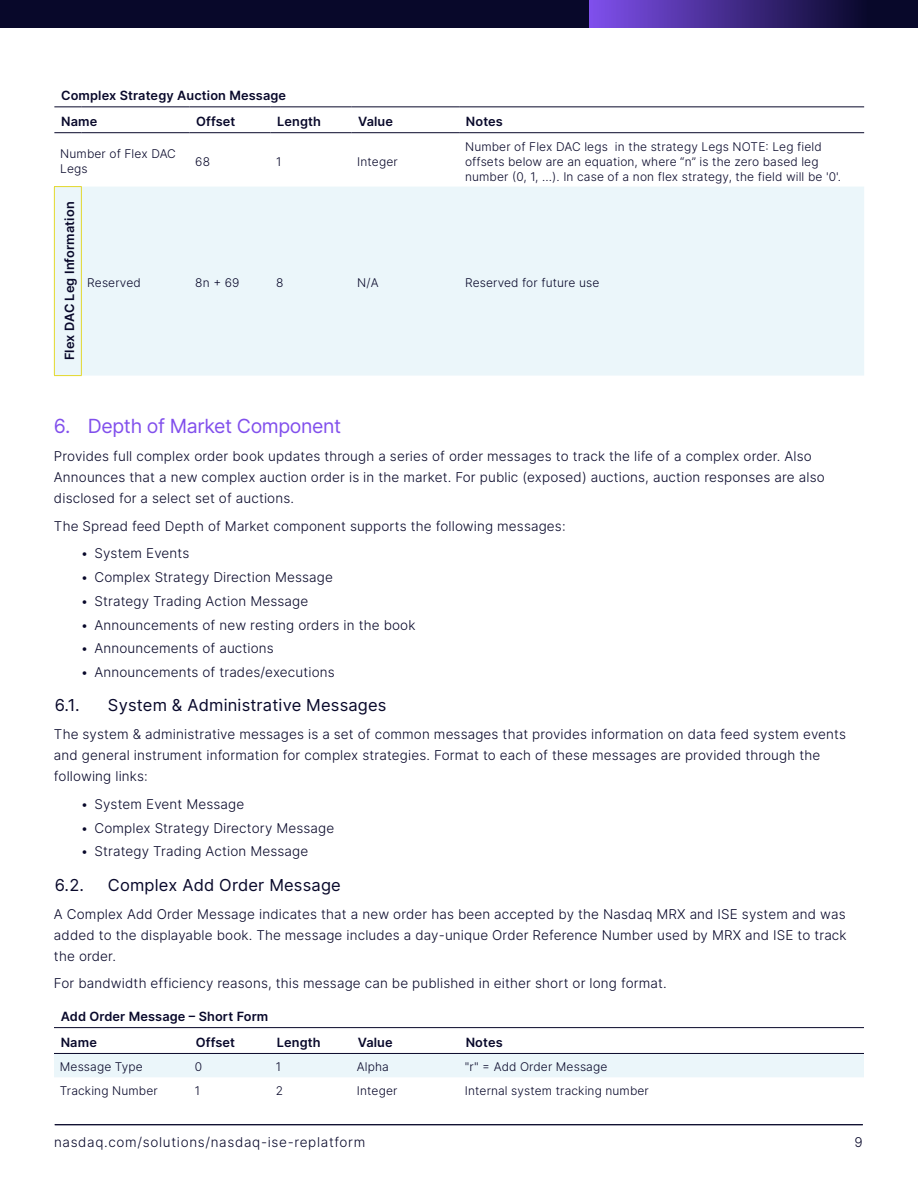
<style>
.page{position:relative;width:918px;height:1188px;background:#fff}
.page>*{position:absolute;margin:0;border:0;box-sizing:border-box;transform-origin:0 0}
.t1{font:19.5px "Inter";letter-spacing:-.02em;color:#814fec}
.t2{font:16.5px "Inter";letter-spacing:.01em;color:#08082a}
.t3{font:300 13.5px/21px "Inter";letter-spacing:.01em;color:#08082a}
.t4{font:300 13.5px "Inter";letter-spacing:.05em;color:#08082a}
.t5{font:600 12.75px/25.8px "Inter";letter-spacing:.01em;color:#08082a}
.t6{font:300 12px/15px "Inter";letter-spacing:.01em;color:#08082a}
</style>
<div class="page">
<hr style="left:55px;top:1124px;width:808px;height:1px;background:#08082a">
<div style="left:0;top:0;width:918px;height:28px;background:#08082a"></div>
<svg style="left:589px;top:0;width:265px;height:28px;background:#472d90"></svg>
<div style="left:55px;top:187px;width:809px;height:189px;background:#ebf6fa"></div>
<svg style="left:54px;top:106px;width:27px;height:1px"></svg>
<hr style="left:81px;top:106px;width:108px;height:1px;background:#08082a">
<hr style="left:189px;top:106px;width:81px;height:1px;background:#08082a">
<hr style="left:270px;top:106px;width:81px;height:1px;background:#08082a">
<hr style="left:351px;top:106px;width:108px;height:1px;background:#08082a">
<hr style="left:459px;top:106px;width:405px;height:1px;background:#08082a">
<svg style="left:54px;top:132px;width:27px;height:1px"></svg>
<hr style="left:81px;top:132px;width:108px;height:1px;background:#08082a">
<hr style="left:189px;top:132px;width:81px;height:1px;background:#08082a">
<hr style="left:270px;top:132px;width:81px;height:1px;background:#08082a">
<hr style="left:351px;top:132px;width:108px;height:1px;background:#08082a">
<hr style="left:459px;top:132px;width:405px;height:1px;background:#08082a">
<svg style="left:54px;top:186px;width:28px;height:1px"></svg>
<hr style="left:54px;top:187px;width:1px;height:188px;background:#e3d82c">
<hr style="left:81px;top:187px;width:1px;height:188px;background:#e3d82c">
<svg style="left:54px;top:375px;width:28px;height:1px"></svg>
<div style="left:54px;top:1054px;width:810px;height:23px;background:#ebf6fa"></div>
<hr style="left:54px;top:1027px;width:135px;height:1px;background:#08082a">
<hr style="left:189px;top:1027px;width:81px;height:1px;background:#08082a">
<hr style="left:270px;top:1027px;width:81px;height:1px;background:#08082a">
<hr style="left:351px;top:1027px;width:108px;height:1px;background:#08082a">
<hr style="left:459px;top:1027px;width:405px;height:1px;background:#08082a">
<hr style="left:54px;top:1053px;width:135px;height:1px;background:#08082a">
<hr style="left:189px;top:1053px;width:81px;height:1px;background:#08082a">
<hr style="left:270px;top:1053px;width:81px;height:1px;background:#08082a">
<hr style="left:351px;top:1053px;width:108px;height:1px;background:#08082a">
<hr style="left:459px;top:1053px;width:405px;height:1px;background:#08082a">
<p class="t5" style="left:61px;top:82px;width:227px">Complex Strategy Auction Message<br>Name</p>
<p class="t5" style="left:196px;top:108px;width:41px">Offset</p>
<p class="t5" style="left:277px;top:108px;width:45px">Length</p>
<p class="t5" style="left:358px;top:108px;width:36px">Value</p>
<p class="t5" style="left:466px;top:108px;width:39px">Notes</p>
<p class="t6" style="left:60px;top:146px;width:117px">Number of Flex DAC<br>Legs</p>
<p class="t6" style="left:195px;top:154px;width:16px">68</p>
<p class="t6" style="left:276px;top:154px;width:7px">1</p>
<p class="t6" style="left:357px;top:154px;width:42px">Integer</p>
<p class="t6" style="left:465px;top:139px;width:378px">Number of Flex DAC legs in the strategy Legs NOTE: Leg field offsets below are an equation, where “n” is the zero based leg number (0, 1, …). In case of a non flex strategy, the field will be '0'.</p>
<p class="t5" style="left:56px;top:360px;width:160px;rotate:-90deg">Flex DAC Leg Information</p>
<p class="t6" style="left:87px;top:275px;width:55px">Reserved</p>
<p class="t6" style="left:195px;top:275px;width:46px">8n + 69</p>
<p class="t6" style="left:276px;top:275px;width:9px">8</p>
<p class="t6" style="left:357px;top:275px;width:23px">N/A</p>
<p class="t6" style="left:465px;top:275px;width:136px">Reserved for future use</p>
<h1 class="t1" style="left:54px;top:412px;width:289px">6. Depth of Market Component</h1>
<p class="t3" style="left:54px;top:445px;width:772px">Provides full complex order book updates through a series of order messages to track the life of a complex order. Also<br>Announces that a new complex auction order is in the market. For public (exposed) auctions, auction responses are also disclosed for a select set of auctions.</p>
<p class="t3" style="left:54px;top:515px;width:513px">The Spread feed Depth of Market component supports the following messages:</p>
<p class="t3" style="left:81px;top:543px;width:110px">• System Events</p>
<p class="t3" style="left:81px;top:567px;width:253px">• Complex Strategy Direction Message</p>
<p class="t3" style="left:81px;top:590px;width:229px">• Strategy Trading Action Message</p>
<p class="t3" style="left:81px;top:614px;width:336px">• Announcements of new resting orders in the book</p>
<p class="t3" style="left:81px;top:638px;width:194px">• Announcements of auctions</p>
<p class="t3" style="left:81px;top:661px;width:255px">• Announcements of trades/executions</p>
<p class="t2" style="left:55px;top:693px;width:26px">6.1.</p>
<p class="t2" style="left:108px;top:693px;width:280px">System &amp; Administrative Messages</p>
<p class="t3" style="left:54px;top:724px;width:793px">The system &amp; administrative messages is a set of common messages that provides information on data feed system events and general instrument information for complex strategies. Format to each of these messages are provided through the following links:</p>
<p class="t3" style="left:81px;top:793px;width:165px">• System Event Message</p>
<p class="t3" style="left:81px;top:817px;width:255px">• Complex Strategy Directory Message</p>
<p class="t3" style="left:81px;top:841px;width:229px">• Strategy Trading Action Message</p>
<p class="t2" style="left:55px;top:873px;width:31px">6.2.</p>
<p class="t2" style="left:108px;top:873px;width:234px">Complex Add Order Message</p>
<p class="t3" style="left:54px;top:903px;width:794px;text-align:justify">A Complex Add Order Message indicates that a new order has been accepted by the Nasdaq MRX and ISE system and was added to the displayable book. The message includes a day-unique Order Reference Number used by MRX and ISE to track the order.</p>
<p class="t3" style="left:54px;top:973px;width:614px">For bandwidth efficiency reasons, this message can be published in either short or long format.</p>
<p class="t5" style="left:61px;top:1003px;width:209px">Add Order Message – Short Form<br>Name</p>
<p class="t5" style="left:196px;top:1029px;width:41px">Offset</p>
<p class="t5" style="left:277px;top:1029px;width:45px">Length</p>
<p class="t5" style="left:358px;top:1029px;width:36px">Value</p>
<p class="t5" style="left:466px;top:1029px;width:39px">Notes</p>
<p class="t6" style="left:60px;top:1059px;width:84px">Message Type</p>
<p class="t6" style="left:195px;top:1059px;width:9px">0</p>
<p class="t6" style="left:276px;top:1059px;width:7px">1</p>
<p class="t6" style="left:357px;top:1059px;width:33px">Alpha</p>
<p class="t6" style="left:465px;top:1059px;width:144px">"r" = Add Order Message</p>
<p class="t6" style="left:60px;top:1083px;width:99px">Tracking Number</p>
<p class="t6" style="left:195px;top:1083px;width:7px">1</p>
<p class="t6" style="left:276px;top:1083px;width:9px">2</p>
<p class="t6" style="left:357px;top:1083px;width:42px">Integer</p>
<p class="t6" style="left:465px;top:1083px;width:185px">Internal system tracking number</p>
<p class="t4" style="left:54px;top:1133px;width:313px">nasdaq.com/solutions/nasdaq-ise-replatform</p>
<p class="t3" style="left:855px;top:1132px;width:10px">9</p>
</div>
